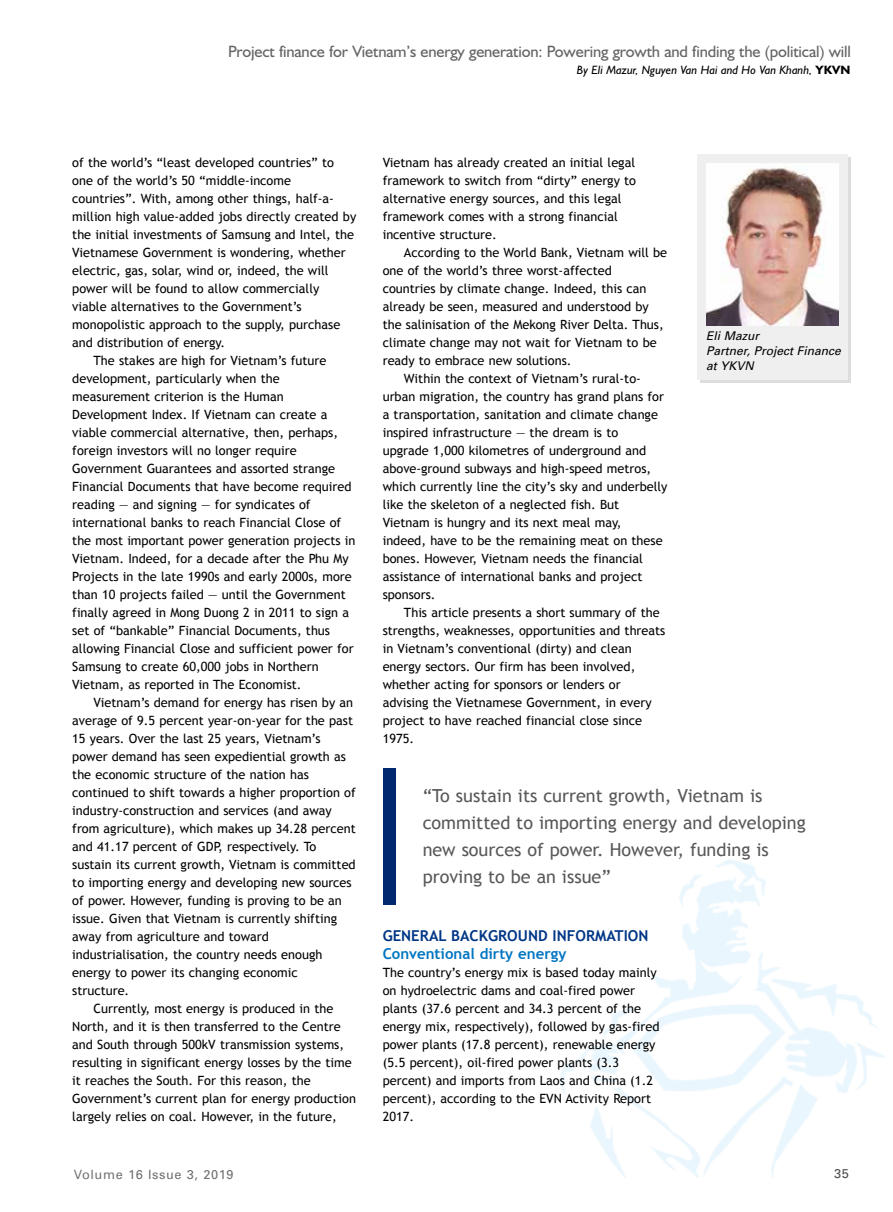
<style>
.page{position:relative;width:893px;height:1212px;background:#fff}
.page>*{position:absolute;margin:0;border:0;box-sizing:border-box;transform-origin:0 0}
.t1{font:18px/27px "Trebuchet MS";color:#5a5757}
.t2{font:16.5px "Humanist 521 BT";letter-spacing:-.01em;color:#666565}
.t3{font:700 15px "Trebuchet MS";color:#003686}
.t4{font:700 15px "Trebuchet MS";color:#0075c2}
.t5{font:12.75px/18px "Trebuchet MS";color:#000}
.t6{font:12.75px "Univers";letter-spacing:.05em;color:#727171}
.t7{font:12.75px "Univers";color:#000}
.t8{font:italic 12.15px "Humanist 521 BT";color:#000}
.t9{font:italic 12px/15px "Univers";color:#000}
.s1{font-weight:700;font-style:normal}
</style>
<div class="page">
<img style="left:560px;top:859px;width:324px;height:319px">
<div style="left:383px;top:768px;width:12px;height:137px;background:#002970"></div>
<div style="left:700px;top:157px;width:150px;height:226px;background:linear-gradient(to right,#dcdddd,#dcdddd)"></div>
<div style="left:697px;top:154px;width:150px;height:226px;background:#efefef"></div>
<img style="left:706px;top:163px;width:132px;height:162px">
<p class="t2" style="left:228px;top:41px;width:624px">Project finance for Vietnam’s energy generation: Powering growth and finding the (political) will</p>
<p class="t8" style="left:577px;top:63px;width:275px">By Eli Mazur, Nguyen Van Hai and Ho Van Khanh, <span class="s1">YKVN</span></p>
<p class="t5" style="left:72px;top:153px;width:263px">of the world’s “least developed countries” to</p>
<p class="t5" style="left:72px;top:171px;width:220px">one of the world’s 50 “middle-income</p>
<p class="t5" style="left:72px;top:189px;width:263px">countries”. With, among other things, half-a-</p>
<p class="t5" style="left:72px;top:207px;width:286px">million high value-added jobs directly created by</p>
<p class="t5" style="left:72px;top:225px;width:283px">the initial investments of Samsung and Intel, the</p>
<p class="t5" style="left:72px;top:243px;width:275px">Vietnamese Government is wondering, whether</p>
<p class="t5" style="left:72px;top:261px;width:258px">electric, gas, solar, wind or, indeed, the will</p>
<p class="t5" style="left:72px;top:279px;width:249px">power will be found to allow commercially</p>
<p class="t5" style="left:72px;top:298px;width:231px">viable alternatives to the Government’s</p>
<p class="t5" style="left:72px;top:316px;width:270px">monopolistic approach to the supply, purchase</p>
<p class="t5" style="left:72px;top:334px;width:154px">and distribution of energy.</p>
<p class="t5" style="left:94px;top:352px;width:234px">The stakes are high for Vietnam’s future</p>
<p class="t5" style="left:72px;top:370px;width:209px">development, particularly when the</p>
<p class="t5" style="left:72px;top:388px;width:213px">measurement criterion is the Human</p>
<p class="t5" style="left:72px;top:406px;width:257px">Development Index. If Vietnam can create a</p>
<p class="t5" style="left:72px;top:424px;width:267px">viable commercial alternative, then, perhaps,</p>
<p class="t5" style="left:72px;top:442px;width:226px">foreign investors will no longer require</p>
<p class="t5" style="left:72px;top:460px;width:264px">Government Guarantees and assorted strange</p>
<p class="t5" style="left:72px;top:478px;width:281px">Financial Documents that have become required</p>
<p class="t5" style="left:72px;top:496px;width:240px">reading — and signing — for syndicates of</p>
<p class="t5" style="left:72px;top:514px;width:270px">international banks to reach Financial Close of</p>
<p class="t5" style="left:72px;top:532px;width:285px">the most important power generation projects in</p>
<p class="t5" style="left:72px;top:550px;width:278px">Vietnam. Indeed, for a decade after the Phu My</p>
<p class="t5" style="left:72px;top:568px;width:281px">Projects in the late 1990s and early 2000s, more</p>
<p class="t5" style="left:72px;top:586px;width:275px">than 10 projects failed — until the Government</p>
<p class="t5" style="left:72px;top:604px;width:278px">finally agreed in Mong Duong 2 in 2011 to sign a</p>
<p class="t5" style="left:72px;top:622px;width:259px">set of “bankable” Financial Documents, thus</p>
<p class="t5" style="left:72px;top:640px;width:283px">allowing Financial Close and sufficient power for</p>
<p class="t5" style="left:72px;top:658px;width:248px">Samsung to create 60,000 jobs in Northern</p>
<p class="t5" style="left:72px;top:676px;width:231px">Vietnam, as reported in The Economist.</p>
<p class="t5" style="left:94px;top:694px;width:261px">Vietnam’s demand for energy has risen by an</p>
<p class="t5" style="left:72px;top:712px;width:282px">average of 9.5 percent year-on-year for the past</p>
<p class="t5" style="left:72px;top:730px;width:250px">15 years. Over the last 25 years, Vietnam’s</p>
<p class="t5" style="left:72px;top:748px;width:275px">power demand has seen expediential growth as</p>
<p class="t5" style="left:72px;top:766px;width:238px">the economic structure of the nation has</p>
<p class="t5" style="left:72px;top:784px;width:285px">continued to shift towards a higher proportion of</p>
<p class="t5" style="left:72px;top:802px;width:261px">industry-construction and services (and away</p>
<p class="t5" style="left:72px;top:820px;width:285px">from agriculture), which makes up 34.28 percent</p>
<p class="t5" style="left:72px;top:838px;width:246px">and 41.17 percent of GDP, respectively. To</p>
<p class="t5" style="left:72px;top:856px;width:285px">sustain its current growth, Vietnam is committed</p>
<p class="t5" style="left:72px;top:874px;width:281px">to importing energy and developing new sources</p>
<p class="t5" style="left:72px;top:892px;width:271px">of power. However, funding is proving to be an</p>
<p class="t5" style="left:72px;top:910px;width:266px">issue. Given that Vietnam is currently shifting</p>
<p class="t5" style="left:72px;top:928px;width:198px">away from agriculture and toward</p>
<p class="t5" style="left:72px;top:946px;width:252px">industrialisation, the country needs enough</p>
<p class="t5" style="left:72px;top:964px;width:227px">energy to power its changing economic</p>
<p class="t5" style="left:72px;top:982px;width:59px">structure.</p>
<p class="t5" style="left:94px;top:1000px;width:241px">Currently, most energy is produced in the</p>
<p class="t5" style="left:72px;top:1018px;width:270px">North, and it is then transferred to the Centre</p>
<p class="t5" style="left:72px;top:1036px;width:273px">and South through 500kV transmission systems,</p>
<p class="t5" style="left:72px;top:1054px;width:281px">resulting in significant energy losses by the time</p>
<p class="t5" style="left:72px;top:1072px;width:240px">it reaches the South. For this reason, the</p>
<p class="t5" style="left:72px;top:1090px;width:285px">Government’s current plan for energy production</p>
<p class="t5" style="left:72px;top:1108px;width:266px">largely relies on coal. However, in the future,</p>
<p class="t5" style="left:383px;top:153px;width:255px">Vietnam has already created an initial legal framework to switch from “dirty” energy to alternative energy sources, and this legal framework comes with a strong financial incentive structure.</p>
<p class="t5" style="left:404px;top:243px;width:265px">According to the World Bank, Vietnam will be</p>
<p class="t5" style="left:383px;top:261px;width:231px">one of the world’s three worst-affected</p>
<p class="t5" style="left:383px;top:279px;width:265px">countries by climate change. Indeed, this can</p>
<p class="t5" style="left:383px;top:298px;width:268px">already be seen, measured and understood by</p>
<p class="t5" style="left:383px;top:316px;width:283px">the salinisation of the Mekong River Delta. Thus,</p>
<p class="t5" style="left:383px;top:334px;width:276px">climate change may not wait for Vietnam to be</p>
<p class="t5" style="left:383px;top:352px;width:190px">ready to embrace new solutions.</p>
<p class="t5" style="left:404px;top:370px;width:238px">Within the context of Vietnam’s rural-to-</p>
<p class="t5" style="left:383px;top:388px;width:283px">urban migration, the country has grand plans for</p>
<p class="t5" style="left:383px;top:406px;width:277px">a transportation, sanitation and climate change</p>
<p class="t5" style="left:383px;top:424px;width:237px">inspired infrastructure — the dream is to</p>
<p class="t5" style="left:383px;top:442px;width:265px">upgrade 1,000 kilometres of underground and</p>
<p class="t5" style="left:383px;top:460px;width:270px">above-ground subways and high-speed metros,</p>
<p class="t5" style="left:383px;top:478px;width:286px">which currently line the city’s sky and underbelly</p>
<p class="t5" style="left:383px;top:496px;width:238px">like the skeleton of a neglected fish. But</p>
<p class="t5" style="left:383px;top:514px;width:240px">Vietnam is hungry and its next meal may,</p>
<p class="t5" style="left:383px;top:532px;width:281px">indeed, have to be the remaining meat on these</p>
<p class="t5" style="left:383px;top:550px;width:262px">bones. However, Vietnam needs the financial</p>
<p class="t5" style="left:383px;top:568px;width:261px">assistance of international banks and project</p>
<p class="t5" style="left:383px;top:586px;width:54px">sponsors.</p>
<p class="t5" style="left:404px;top:604px;width:257px">This article presents a short summary of the</p>
<p class="t5" style="left:383px;top:622px;width:284px">strengths, weaknesses, opportunities and threats</p>
<p class="t5" style="left:383px;top:640px;width:250px">in Vietnam’s conventional (dirty) and clean</p>
<p class="t5" style="left:383px;top:658px;width:254px">energy sectors. Our firm has been involved,</p>
<p class="t5" style="left:383px;top:676px;width:239px">whether acting for sponsors or lenders or</p>
<p class="t5" style="left:383px;top:694px;width:270px">advising the Vietnamese Government, in every</p>
<p class="t5" style="left:383px;top:712px;width:261px">project to have reached financial close since</p>
<p class="t5" style="left:383px;top:730px;width:33px">1975.</p>
<p class="t9" style="left:706px;top:328px;width:136px">Eli Mazur<br>Partner, Project Finance at YKVN</p>
<h1 class="t1" style="left:423px;top:783px;width:385px">“To sustain its current growth, Vietnam is committed to importing energy and developing new sources of power. However, funding is proving to be an issue”</h1>
<p class="t3" style="left:383px;top:926px;width:267px">GENERAL BACKGROUND INFORMATION</p>
<p class="t4" style="left:383px;top:944px;width:185px">Conventional dirty energy</p>
<p class="t5" style="left:383px;top:963px;width:278px">The country’s energy mix is based today mainly on hydroelectric dams and coal-fired power plants (37.6 percent and 34.3 percent of the energy mix, respectively), followed by gas-fired power plants (17.8 percent), renewable energy (5.5 percent), oil-fired power plants (3.3 percent) and imports from Laos and China (1.2 percent), according to the EVN Activity Report 2017.</p>
<p class="t6" style="left:74px;top:1166px;width:161px">Volume 16 Issue 3, 2019</p>
<p class="t7" style="left:834px;top:1166px;width:16px">35</p>
</div>
